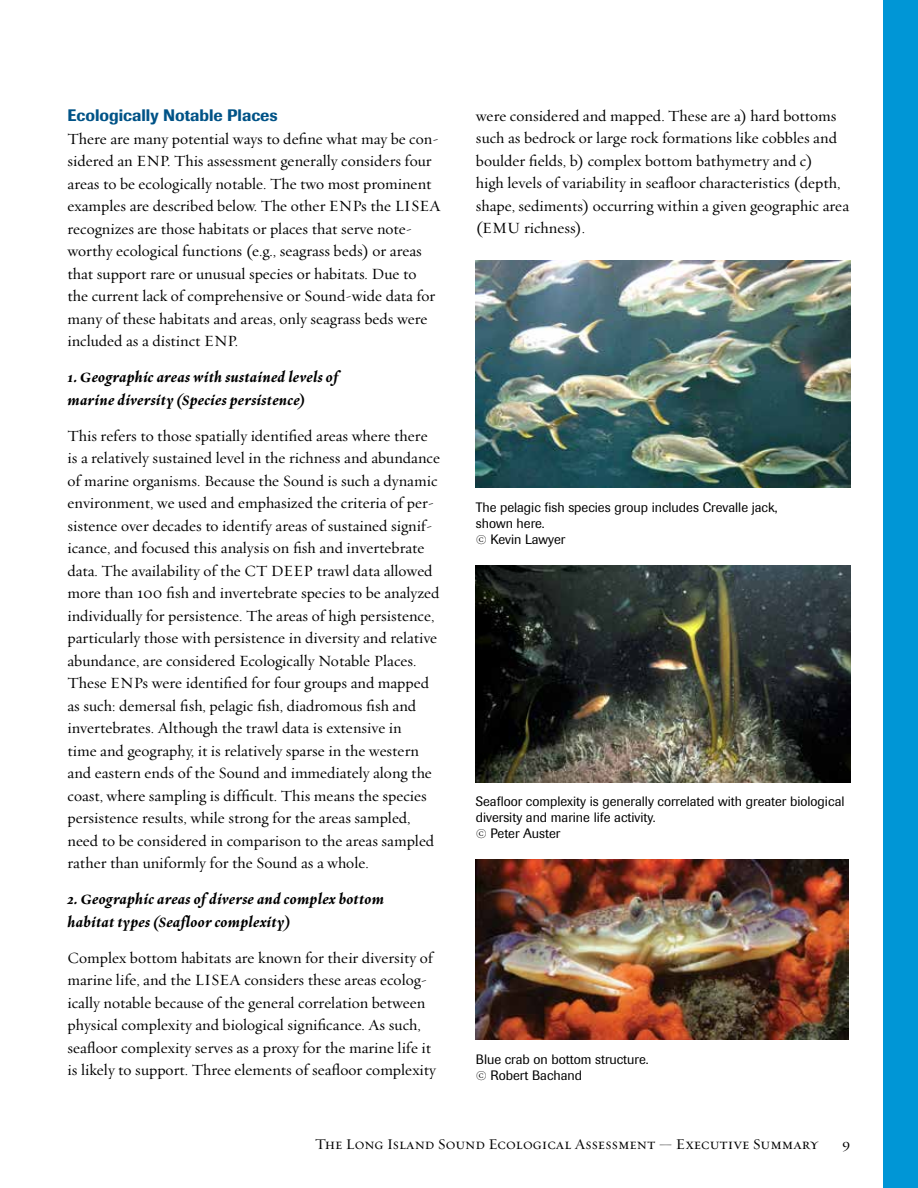
<style>
.page{position:relative;width:918px;height:1188px;background:#fff}
.page>*{position:absolute;margin:0;border:0;box-sizing:border-box;transform-origin:0 0}
.t1{font:500 16.5px "Imago";color:#005387}
.t2{font:15.75px/22.5px "Oakleaf";color:#000}
.t3{font:italic 700 15.75px/22.5px "Oakleaf";letter-spacing:.02em;color:#000}
.t4{font:15px "Oakleaf Small Caps Roman";color:#000}
.t5{font:13.5px/16.2px "Imago";color:#000}
.s1{font-family:"Oakleaf";font-size:15.75px}
</style>
<div class="page">
<div style="left:883px;top:0;width:35px;height:1188px;background:#0096d6"></div>
<img style="left:476px;top:565px;width:374px;height:218px">
<img style="left:476px;top:860px;width:373px;height:180px">
<img style="left:476px;top:261px;width:374px;height:226px">
<p class="t1" style="left:68px;top:105px;width:212px">Ecologically Notable Places</p>
<p class="t2" style="left:68px;top:127px;width:375px">There are many potential ways to define what may be con&shy;sidered an ENP. This assessment generally considers four areas to be ecologically notable. The two most prominent examples are described below. The other ENPs the LISEA recognizes are those habitats or places that serve note&shy;worthy ecological functions (e.g., seagrass beds) or areas that support rare or unusual species or habitats. Due to the current lack of comprehensive or Sound-wide data for many of these habitats and areas, only seagrass beds were included as a distinct ENP.</p>
<p class="t3" style="left:68px;top:365px;width:272px">1. Geographic areas with sustained levels of marine diversity (Species persistence)</p>
<p class="t2" style="left:68px;top:424px;width:374px">This refers to those spatially identified areas where there is a relatively sustained level in the richness and abundance of marine organisms. Because the Sound is such a dynamic environment, we used and emphasized the criteria of per&shy;sistence over decades to identify areas of sustained signif&shy;icance, and focused this analysis on fish and invertebrate data. The availability of the CT DEEP trawl data allowed more than 100 fish and invertebrate species to be analyzed individually for persistence. The areas of high persistence, particularly those with persistence in diversity and relative abundance, are considered Ecologically Notable Places.<br>These ENPs were identified for four groups and mapped as such: demersal fish, pelagic fish, diadromous fish and invertebrates. Although the trawl data is extensive in<br>time and geography, it is relatively sparse in the western and eastern ends of the Sound and immediately along the coast, where sampling is difficult. This means the species persistence results, while strong for the areas sampled, need to be considered in comparison to the areas sampled rather than uniformly for the Sound as a whole.</p>
<p class="t3" style="left:68px;top:887px;width:318px">2. Geographic areas of diverse and complex bottom habitat types (Seafloor complexity)</p>
<p class="t2" style="left:68px;top:946px;width:370px">Complex bottom habitats are known for their diversity of marine life, and the LISEA considers these areas ecolog&shy;ically notable because of the general correlation between physical complexity and biological significance. As such, seafloor complexity serves as a proxy for the marine life it is likely to support. Three elements of seafloor complexity</p>
<p class="t2" style="left:476px;top:104px;width:375px">were considered and mapped. These are a) hard bottoms such as bedrock or large rock formations like cobbles and boulder fields, b) complex bottom bathymetry and c)<br>high levels of variability in seafloor characteristics (depth, shape, sediments) occurring within a given geographic area (EMU richness).</p>
<p class="t5" style="left:476px;top:499px;width:303px">The pelagic fish species group includes Crevalle jack, shown here.<br><span class="s1">©</span> Kevin Lawyer</p>
<p class="t5" style="left:476px;top:793px;width:370px">Seafloor complexity is generally correlated with greater biological diversity and marine life activity.<br><span class="s1">©</span> Peter Auster</p>
<p class="t5" style="left:476px;top:1051px;width:174px">Blue crab on bottom structure. <span class="s1">©</span> Robert Bachand</p>
<p class="t4" style="left:315px;top:1135px;width:505px">The Long Island Sound Ecological Assessment — Executive Summary</p>
<p class="t4" style="left:842px;top:1135px;width:10px">9</p>
</div>
